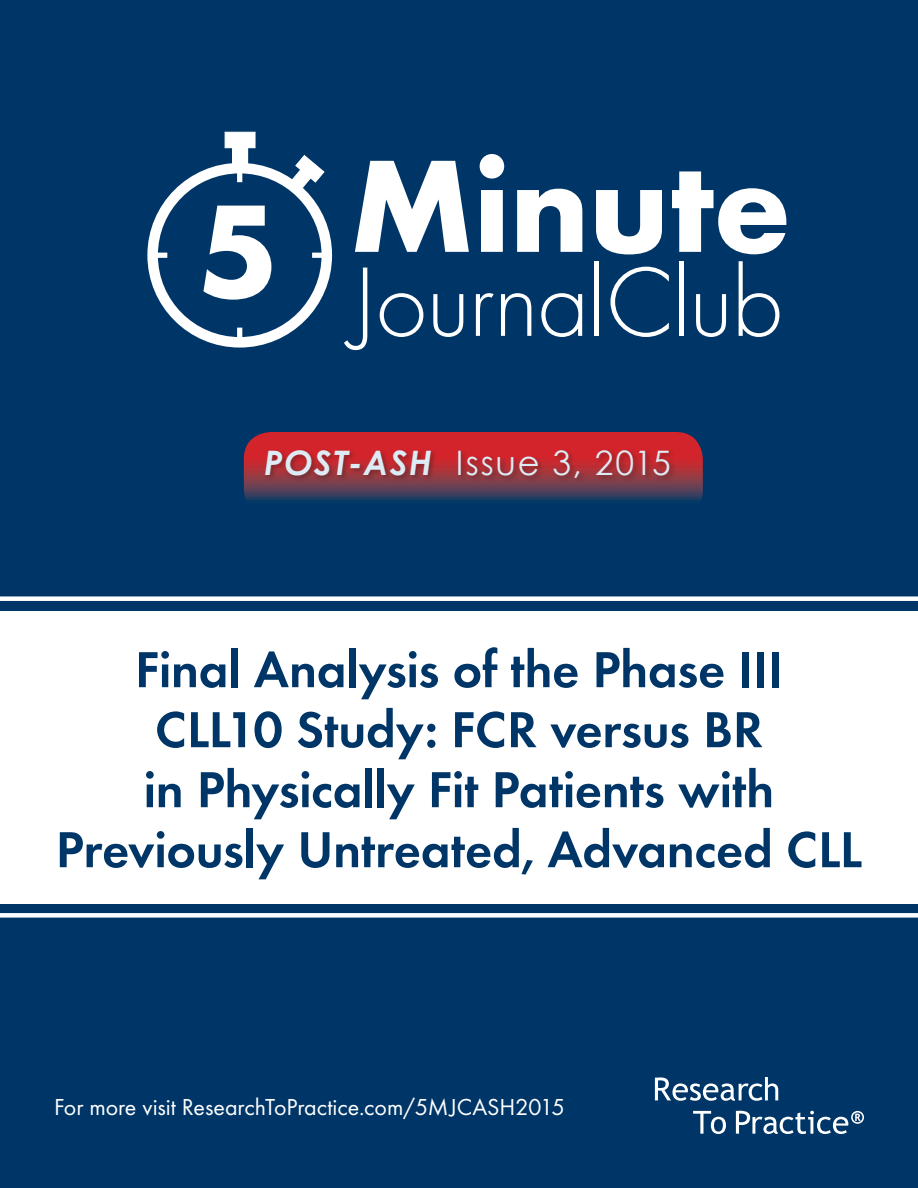
<style>
.page{position:relative;width:918px;height:1188px;background:#003667}
.page>*{position:absolute;margin:0;border:0;box-sizing:border-box;transform-origin:0 0}
.t1{font:600 52.5px/60px "Futura T";letter-spacing:-.005em;color:#003667;text-align:center}
.t2{font:33.75px "Century Gothic";letter-spacing:.05em;color:#dcebf4}
.t3{font:24px "Futura T";letter-spacing:-.005em;color:#fff}
.s1{font-weight:700;font-style:italic}
</style>
<div class="page">
<div style="left:232px;top:136px;width:16px;height:32px;background:#fff"></div>
<div style="left:225px;top:132px;width:31px;height:16px;background:#fff;border:1px solid #fff"></div>
<svg style="left:289px;top:155px;width:36px;height:37px"></svg>
<div style="left:312px;top:253px;width:13px;height:5px;background:#fff"></div>
<div style="left:237px;top:328px;width:5px;height:13px;background:#fff"></div>
<div style="left:237px;top:169px;width:5px;height:13px;background:#fff"></div>
<div style="left:154px;top:253px;width:13px;height:5px;background:#fff"></div>
<div style="left:147px;top:163px;width:185px;height:185px;border:10px solid #fff;border-radius:50%"></div>
<svg style="left:203px;top:206px;width:68px;height:94px"></svg>
<svg style="left:355px;top:161px;width:114px;height:91px"></svg>
<svg style="left:480px;top:154px;width:24px;height:98px"></svg>
<svg style="left:517px;top:189px;width:65px;height:63px"></svg>
<svg style="left:596px;top:190px;width:66px;height:64px"></svg>
<svg style="left:672px;top:171px;width:114px;height:83px"></svg>
<svg style="left:344px;top:268px;width:23px;height:82px"></svg>
<svg style="left:380px;top:293px;width:43px;height:44px"></svg>
<svg style="left:433px;top:294px;width:30px;height:43px"></svg>
<svg style="left:476px;top:293px;width:18px;height:43px"></svg>
<svg style="left:501px;top:293px;width:30px;height:43px"></svg>
<svg style="left:541px;top:293px;width:41px;height:44px"></svg>
<hr style="left:595px;top:261px;width:4px;height:75px;background:#fff">
<svg style="left:611px;top:267px;width:58px;height:70px"></svg>
<div style="left:679px;top:261px;width:5px;height:75px;background:#fff"></div>
<svg style="left:696px;top:294px;width:30px;height:43px"></svg>
<svg style="left:739px;top:261px;width:40px;height:76px"></svg>
<div style="left:0;top:611px;width:918px;height:292px;background:#fff"></div>
<svg style="left:655px;top:1077px;width:123px;height:24px"></svg>
<svg style="left:693px;top:1111px;width:33px;height:23px"></svg>
<svg style="left:736px;top:1111px;width:128px;height:23px"></svg>
<div style="left:0;top:913px;width:918px;height:5px;background:#fff"></div>
<div style="left:0;top:596px;width:918px;height:5px;background:#fff"></div>
<svg style="left:244px;top:432px;width:459px;height:69px;background:#8a3143"></svg>
<div style="left:263px;top:448px;width:413px;height:37px;background:#231f20;opacity:.4"></div>
<p class="t2" style="left:264px;top:442px;width:408px"><span class="s1">POST-ASH</span> Issue 3, 2015</p>
<p class="t1" style="left:56px;top:639px;width:808px">Final Analysis of the Phase III<br>CLL10 Study: FCR versus BR<br>in Physically Fit Patients with<br>Previously Untreated, Advanced CLL</p>
<p class="t3" style="left:54px;top:1093px;width:513px">For more visit ResearchToPractice.com/5MJCASH2015</p>
</div>
